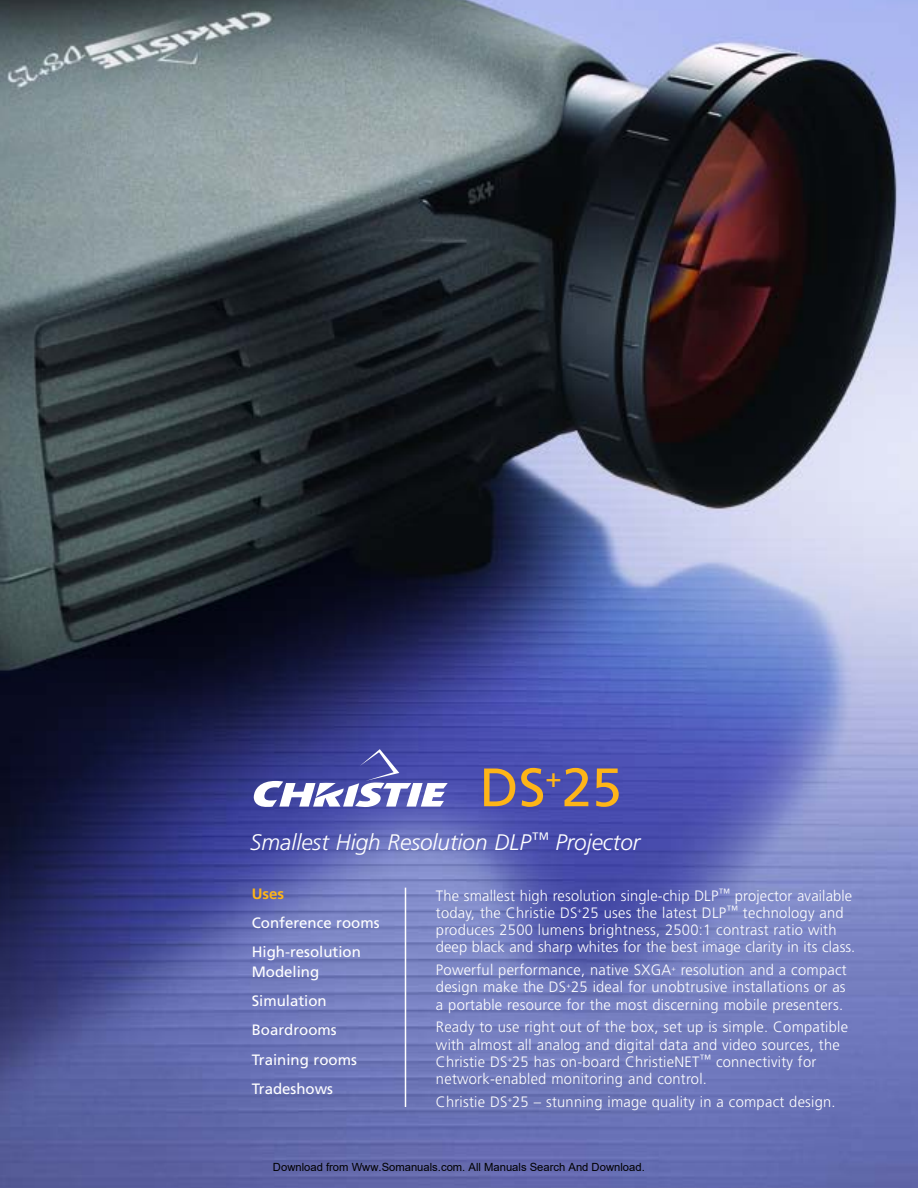
<style>
.page{position:relative;width:918px;height:1188px;background:#fff}
.page>*{position:absolute;margin:0;border:0;box-sizing:border-box;transform-origin:0 0}
.t1{font:54px "Frutiger";color:#feb518}
.t2{font:italic 300 22.5px "Frutiger";color:#fff}
.t3{font:300 15px/17.2px "Frutiger";letter-spacing:.015em;color:#fff}
.t4{font:15px/29.2px "Frutiger";color:#fff}
.t5{font:700 15px "Frutiger";color:#feb518}
.t6{font:11.25px "Arial";color:#000}
</style>
<div class="page">
<img style="left:0;top:0;width:918px;height:1188px">
<hr style="left:405px;top:888px;width:1px;height:219px;background:#fff">
<svg style="left:254px;top:749px;width:194px;height:58px"></svg>
<h1 class="t1" style="left:480px;top:766px;width:144px">DS<sup>+</sup>25</h1>
<h2 class="t2" style="left:250px;top:834px;width:392px">Smallest High Resolution DLP<sup>™</sup> Projector</h2>
<p class="t3" style="left:436px;top:888px;width:421px">The smallest high resolution single-chip DLP<sup>™</sup> projector available today, the Christie DS<sup>+</sup>25 uses the latest DLP<sup>™</sup> technology and produces 2500 lumens brightness, 2500:1 contrast ratio with deep black and sharp whites for the best image clarity in its class.</p>
<p class="t3" style="left:436px;top:962px;width:412px;text-align:justify">Powerful performance, native SXGA<sup>+</sup> resolution and a compact design make the DS<sup>+</sup>25 ideal for unobtrusive installations or as a portable resource for the most discerning mobile presenters.</p>
<p class="t3" style="left:436px;top:1020px;width:414px">Ready to use right out of the box, set up is simple. Compatible with almost all analog and digital data and video sources, the Christie DS<sup>+</sup>25 has on-board ChristieNET<sup>™</sup> connectivity for network-enabled monitoring and control.</p>
<p class="t3" style="left:436px;top:1094px;width:401px">Christie DS<sup>+</sup>25 – stunning image quality in a compact design.</p>
<p class="t5" style="left:252px;top:888px;width:34px">Uses</p>
<p class="t4" style="left:252px;top:910px;width:129px">Conference rooms<br>High-resolution</p>
<p class="t4" style="left:252px;top:958px;width:107px">Modeling<br>Simulation<br>Boardrooms<br>Training rooms<br>Tradeshows</p>
<p class="t6" style="left:273px;top:1160px;width:373px">Download from Www.Somanuals.com. All Manuals Search And Download.</p>
</div>
